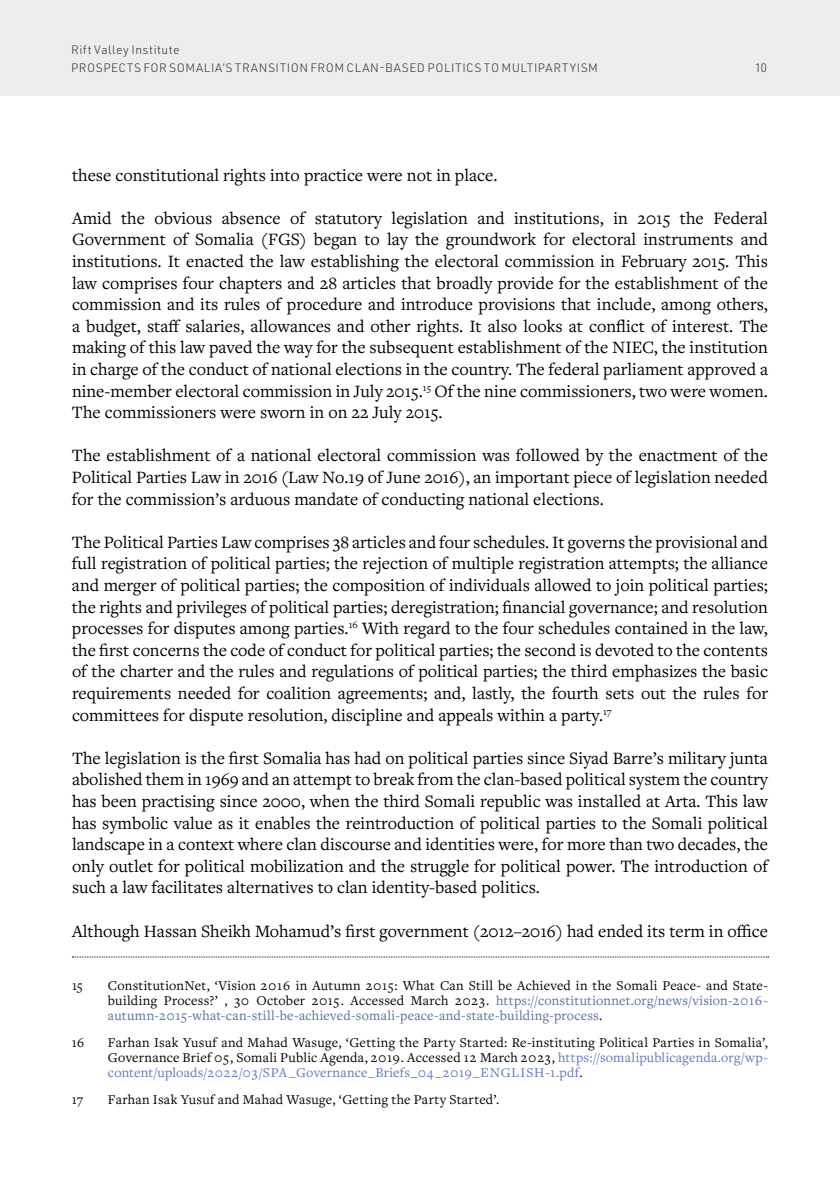
<style>
.page{position:relative;width:840px;height:1188px;background:#fff}
.page>*{position:absolute;margin:0;border:0;box-sizing:border-box;transform-origin:0 0}
.t1{font:18px/21.6px "Freight Text Pro";color:#000;text-align:justify}
.t2{font:14px/15px "Freight Text Pro";letter-spacing:.02em;color:#000;text-align:justify}
.t3{font:300 12px/18px "URWDIN";letter-spacing:.045em;color:#383839}
.s1{color:#526fa1}
.s2{color:#5f78bb}
</style>
<div class="page">
<div style="left:0;top:0;width:840px;height:96px;background:#ededee"></div>
<svg style="left:72px;top:957px;width:697px;height:1px"></svg>
<p class="t3" style="left:71px;top:40px;width:528px">Rift Valley Institute<br>PROSPECTS FOR SOMALIA’S TRANSITION FROM CLAN-BASED POLITICS TO MULTIPARTYISM</p>
<p class="t3" style="left:756px;top:58px;width:13px">10</p>
<p class="t1" style="left:72px;top:163px;width:427px">these constitutional rights into practice were not in place.</p>
<p class="t1" style="left:72px;top:207px;width:698px">Amid the obvious absence of statutory legislation and institutions, in 2015 the Federal Government of Somalia (FGS) began to lay the groundwork for electoral instruments and institutions. It enacted the law establishing the electoral commission in February 2015. This law comprises four chapters and 28 articles that broadly provide for the establishment of the commission and its rules of procedure and introduce provisions that include, among others, a budget, staff salaries, allowances and other rights. It also looks at conflict of interest. The making of this law paved the way for the subsequent establishment of the NIEC, the institution in charge of the conduct of national elections in the country. The federal parliament approved a nine-member electoral commission in July 2015.<sup>15</sup> Of the nine commissioners, two were women.<br>The commissioners were sworn in on 22 July 2015.</p>
<p class="t1" style="left:72px;top:444px;width:698px">The establishment of a national electoral commission was followed by the enactment of the Political Parties Law in 2016 (Law No.19 of June 2016), an important piece of legislation needed for the commission’s arduous mandate of conducting national elections.</p>
<p class="t1" style="left:72px;top:531px;width:698px">The Political Parties Law comprises 38 articles and four schedules. It governs the provisional and full registration of political parties; the rejection of multiple registration attempts; the alliance and merger of political parties; the composition of individuals allowed to join political parties; the rights and privileges of political parties; deregistration; financial governance; and resolution processes for disputes among parties.<sup>16</sup> With regard to the four schedules contained in the law, the first concerns the code of conduct for political parties; the second is devoted to the contents of the charter and the rules and regulations of political parties; the third emphasizes the basic requirements needed for coalition agreements; and, lastly, the fourth sets out the rules for committees for dispute resolution, discipline and appeals within a party.<sup>17</sup></p>
<p class="t1" style="left:72px;top:747px;width:698px">The legislation is the first Somalia has had on political parties since Siyad Barre’s military junta abolished them in 1969 and an attempt to break from the clan-based political system the country has been practising since 2000, when the third Somali republic was installed at Arta. This law has symbolic value as it enables the reintroduction of political parties to the Somali political landscape in a context where clan discourse and identities were, for more than two decades, the only outlet for political mobilization and the struggle for political power. The introduction of such a law facilitates alternatives to clan identity-based politics.</p>
<p class="t1" style="left:72px;top:919px;width:698px">Although Hassan Sheikh Mohamud’s first government (2012–2016) had ended its term in office</p>
<p class="t2" style="left:72px;top:978px;width:12px">15</p>
<p class="t2" style="left:108px;top:978px;width:662px">ConstitutionNet, ‘Vision 2016 in Autumn 2015: What Can Still be Achieved in the Somali Peace- and State&shy;building Process?’ , 30 October 2015. Accessed March 2023. <span class="s1">https://constitutionnet.org/news/vision-2016- autumn-2015-what-can-still-be-achieved-somali-peace-and-state-building-process</span>.</p>
<p class="t2" style="left:72px;top:1035px;width:14px">16</p>
<p class="t2" style="left:108px;top:1035px;width:662px">Farhan Isak Yusuf and Mahad Wasuge, ‘Getting the Party Started: Re-instituting Political Parties in Somalia’, Governance Brief 05, Somali Public Agenda, 2019. Accessed 12 March 2023, <span class="s2">https://somalipublicagenda.org/wp&shy;content/uploads/2022/03/SPA_Governance_Briefs_04 _2019_ENGLISH-1.pdf</span>.</p>
<p class="t2" style="left:72px;top:1091px;width:13px">17</p>
<p class="t2" style="left:108px;top:1091px;width:393px">Farhan Isak Yusuf and Mahad Wasuge, ‘Getting the Party Started’.</p>
</div>
